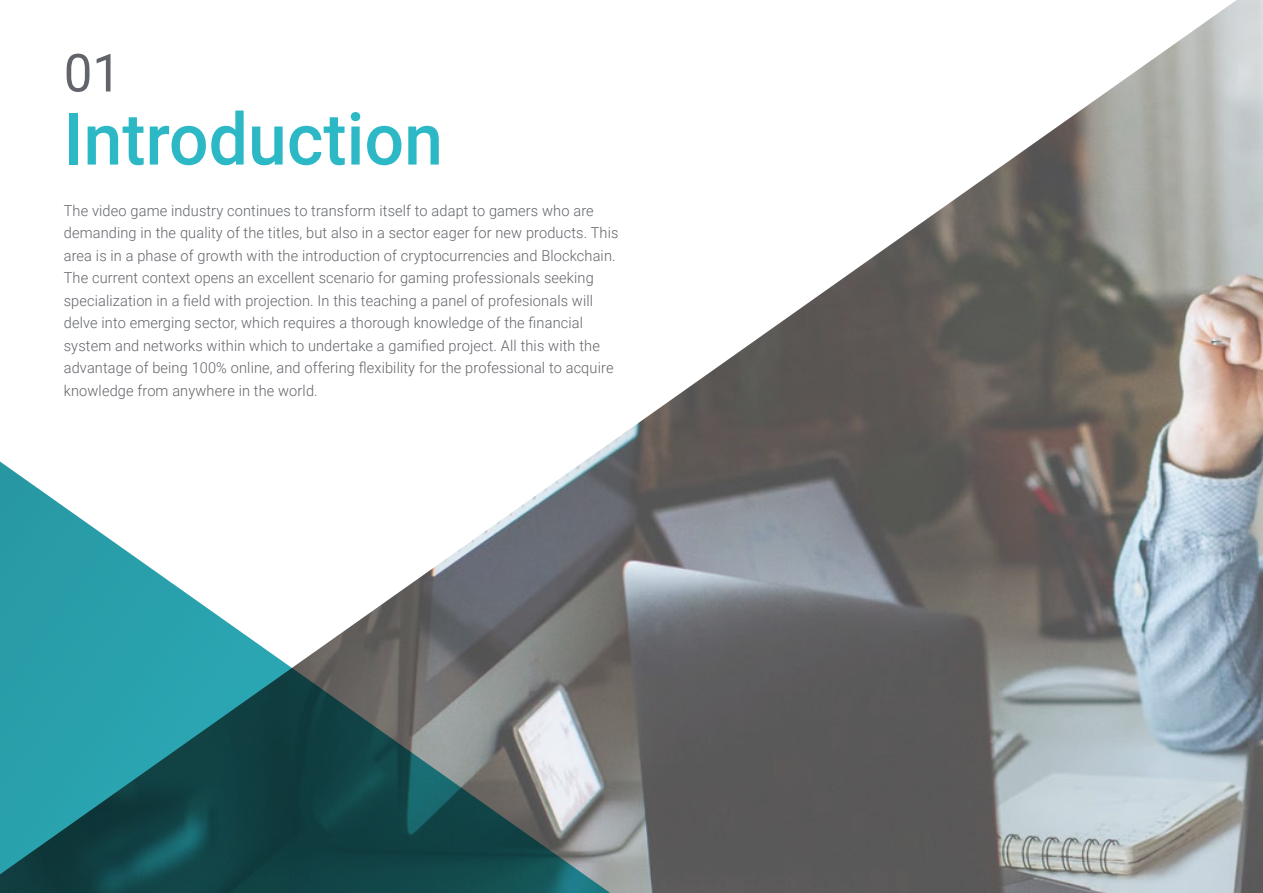
<style>
.page{position:relative;width:1263px;height:893px;background:#fff}
.page>*{position:absolute;margin:0;border:0;box-sizing:border-box;transform-origin:0 0}
.t1{font:500 72px "Roboto";color:#2db8c5}
.t2{font:52.5px "Roboto";color:#61646a}
.t3{font:300 15px/22.5px "Roboto";letter-spacing:.01em;color:#61646a}
</style>
<div class="page">
<img style="left:606px;top:0;width:657px;height:893px">
<svg style="left:0;top:446px;width:640px;height:447px"></svg>
<h2 class="t2" style="left:64px;top:36px;width:59px">01</h2>
<h1 class="t1" style="left:64px;top:89px;width:381px">Introduction</h1>
<p class="t3" style="left:64px;top:199px;width:556px">The video game industry continues to transform itself to adapt to gamers who are demanding in the quality of the titles, but also in a sector eager for new products. This area is in a phase of growth with the introduction of cryptocurrencies and Blockchain.<br>The current context opens an excellent scenario for gaming professionals seeking specialization in a field with projection. In this teaching a panel of profesionals will delve into emerging sector, which requires a thorough knowledge of the financial system and networks within which to undertake a gamified project. All this with the advantage of being 100% online, and offering flexibility for the professional to acquire knowledge from anywhere in the world.</p>
</div>
